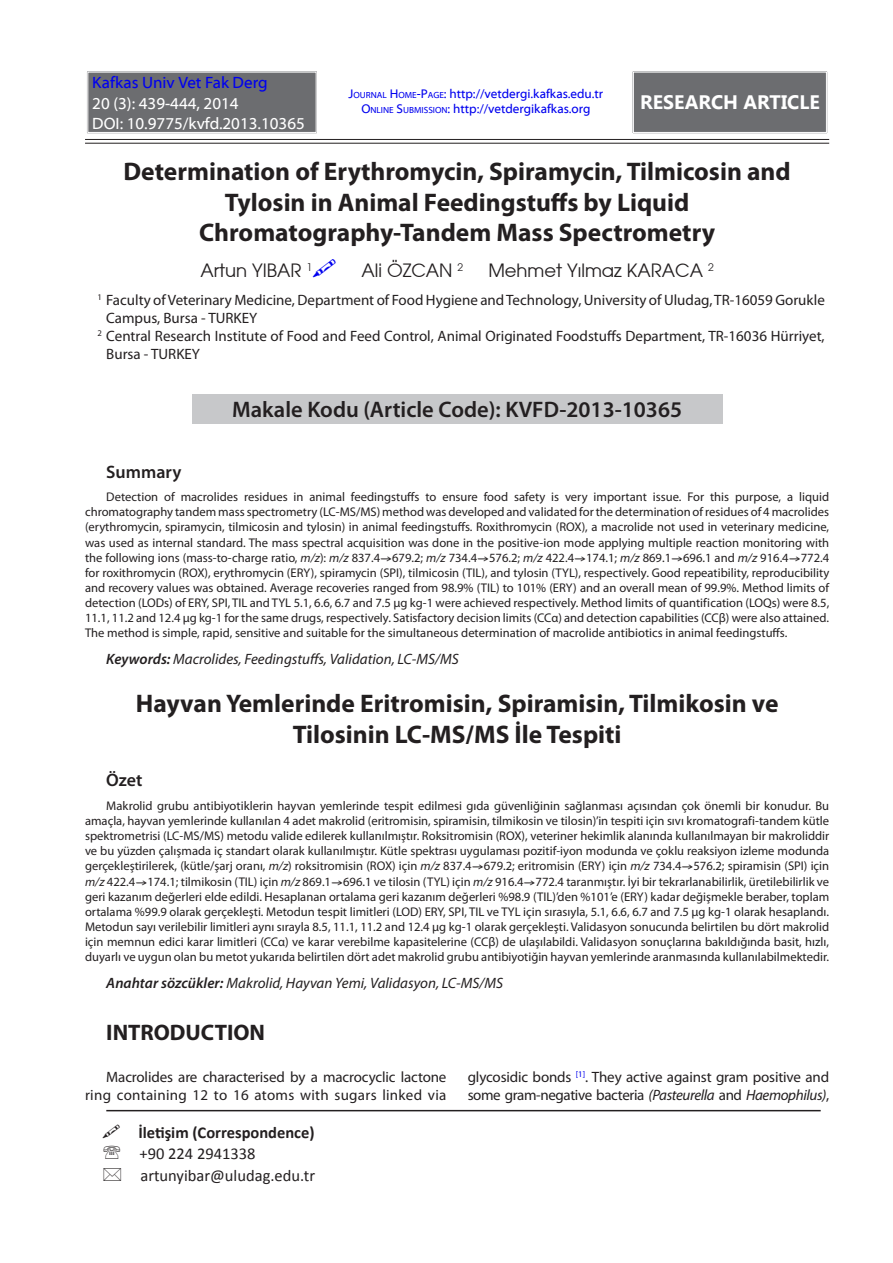
<style>
.page{position:relative;width:893px;height:1263px;background:#fff}
.page>*{position:absolute;margin:0;border:0;box-sizing:border-box;transform-origin:0 0}
.ORIJINAL_BASLIK{font:700 25.5px/30.6px "Myriad Pro";color:#231f20;text-align:center}
.t1{font:600 22.5px "Myriad Pro";color:#231f20}
.ANA_BASLIK{font:700 22.5px "Myriad Pro";color:#231f20}
.t2{font:700 19.5px "Segoe UI";color:#fff}
.t3{font:18px "TR Avalon Plain";color:#231f20}
.t4{font:600 18px "Myriad Pro";color:#231f20}
.t5{font:16.5px "Myriad Web Pro";color:#fff}
.t6{font:16.5px "Calibri";color:#231f20}
.t7{font:700 16.5px "Calibri";color:#231f20}
.t8{font:16.5px "Myriad Web Pro";color:#0000ef}
.METIN{font:15px/18px "Myriad Pro";color:#231f20}
.t9{font:italic 15px "Myriad Pro";color:#231f20}
.t10{font:12.75px "Myriad Web Pro";color:#0000ef}
.SUMMARY_PARAGRAF{font:12.6px/15.1px "Myriad Pro";color:#231f20;text-align:justify}
.t11{font:8.7px "Myriad Pro";color:#231f20}
.s1{font-style:inherit}
.s2{font-size:8.85px}
.s3{font-style:italic}
.s4{font-family:"Segoe Print";font-size:12px}
.s5{font-weight:600}
</style>
<div class="page">
<div style="left:192px;top:394px;width:530px;height:30px;background:#c7c8ca"></div>
<hr style="left:106px;top:1110px;width:715px;height:1px;background:#231f20">
<div style="left:635px;top:74px;width:190px;height:57px;background:#6c6d70"></div>
<div style="left:632px;top:70px;width:196px;height:64px;border:1px solid #fff"></div>
<div style="left:633px;top:72px;width:194px;height:61px;border:1px solid #fff"></div>
<hr style="left:85px;top:139px;width:744px;height:1px;background:#231f20">
<hr style="left:85px;top:143px;width:744px;height:1px;background:#231f20">
<div style="left:90px;top:74px;width:224px;height:57px;background:#6c6d70"></div>
<div style="left:86px;top:70px;width:232px;height:64px;border:1px solid #fff"></div>
<div style="left:88px;top:72px;width:228px;height:61px;border:1px solid #fff"></div>
<p class="t8" style="left:92px;top:73px;width:177px">Kafkas Univ Vet Fak Derg</p>
<p class="t5" style="left:92px;top:95px;width:148px">20 (3): 439-444, 2014</p>
<p class="t5" style="left:92px;top:115px;width:214px">DOI: 10.9775/kvfd.2013.10365</p>
<p class="t10" style="left:349px;top:87px;width:256px"><span class="s1">J</span><span class="s2">OURNAL</span> <span class="s1">H</span><span class="s2">OME</span><span class="s1">-P</span><span class="s2">AGE</span><span class="s1">:</span> http://vetdergi.kafkas.edu.tr</p>
<p class="t10" style="left:361px;top:102px;width:231px"><span class="s1">O</span><span class="s2">NLINE</span> <span class="s1">S</span><span class="s2">UBMISSION</span><span class="s1">:</span> http://vetdergikafkas.org</p>
<p class="t2" style="left:640px;top:89px;width:181px">RESEARCH ARTICLE</p>
<p class="ORIJINAL_BASLIK" style="left:124px;top:155px;width:669px">Determination of Erythromycin, Spiramycin, Tilmicosin and<br>Tylosin in Animal Feedingstuffs by Liquid</p>
<p class="ORIJINAL_BASLIK" style="left:199px;top:217px;width:518px">Chromatography-Tandem Mass Spectrometry</p>
<p class="t3" style="left:200px;top:259px;width:113px">Artun YIBAR <sup>1</sup></p>
<p class="t3" style="left:362px;top:259px;width:103px">Ali ÖZCAN <sup>2</sup></p>
<p class="t3" style="left:488px;top:259px;width:227px">Mehmet Yılmaz KARACA <sup>2</sup></p>
<p class="METIN" style="left:106px;top:290px;width:720px">Faculty of Veterinary Medicine, Department of Food Hygiene and Technology, University of Uludag, TR-16059 Gorukle<br>Campus, Bursa - TURKEY</p>
<p class="METIN" style="left:106px;top:326px;width:720px">Central Research Institute of Food and Feed Control, Animal Originated Foodstuffs Department, TR-16036 Hürriyet,<br>Bursa - TURKEY</p>
<p class="t11" style="left:98px;top:291px;width:6px">1</p>
<p class="t11" style="left:98px;top:327px;width:6px">2</p>
<p class="t1" style="left:232px;top:395px;width:451px">Makale Kodu (Article Code): KVFD-2013-10365</p>
<p class="t4" style="left:106px;top:460px;width:77px">Summary</p>
<p class="SUMMARY_PARAGRAF" style="left:85px;top:489px;width:746px;text-indent:21px">Detection of macrolides residues in animal feedingstuffs to ensure food safety is very important issue. For this purpose, a liquid chromatography tandem mass spectrometry (LC-MS/MS) method was developed and validated for the determination of residues of 4 macrolides (erythromycin, spiramycin, tilmicosin and tylosin) in animal feedingstuffs. Roxithromycin (ROX), a macrolide not used in veterinary medicine, was used as internal standard. The mass spectral acquisition was done in the positive-ion mode applying multiple reaction monitoring with the following ions (mass-to-charge ratio, <span class="s3">m/z</span>): <span class="s3">m/z</span> 837.4<span class="s4">→</span>679.2; <span class="s3">m/z</span> 734.4<span class="s4">→</span>576.2; <span class="s3">m/z</span> 422.4<span class="s4">→</span>174.1; <span class="s3">m/z</span> 869.1<span class="s4">→</span>696.1 and <span class="s3">m/z</span> 916.4<span class="s4">→</span>772.4 for roxithromycin (ROX), erythromycin (ERY), spiramycin (SPI), tilmicosin (TIL), and tylosin (TYL), respectively. Good repeatibility, reproducibility and recovery values was obtained. Average recoveries ranged from 98.9% (TIL) to 101% (ERY) and an overall mean of 99.9%. Method limits of detection (LODs) of ERY, SPI, TIL and TYL 5.1, 6.6, 6.7 and 7.5 µg kg-1 were achieved respectively. Method limits of quantification (LOQs) were 8.5, 11.1, 11.2 and 12.4 µg kg-1 for the same drugs, respectively. Satisfactory decision limits (CCα) and detection capabilities (CCβ) were also attained.<br>The method is simple, rapid, sensitive and suitable for the simultaneous determination of macrolide antibiotics in animal feedingstuffs.</p>
<p class="t9" style="left:106px;top:649px;width:354px"><span class="s5">Keywords:</span> Macrolides, Feedingstuffs, Validation, LC-MS/MS</p>
<p class="ORIJINAL_BASLIK" style="left:136px;top:688px;width:644px">Hayvan Yemlerinde Eritromisin, Spiramisin, Tilmikosin ve</p>
<p class="ORIJINAL_BASLIK" style="left:293px;top:718px;width:330px">Tilosinin LC-MS/MS İle Tespiti</p>
<p class="t4" style="left:106px;top:769px;width:38px">Özet</p>
<p class="SUMMARY_PARAGRAF" style="left:85px;top:798px;width:746px;text-indent:21px">Makrolid grubu antibiyotiklerin hayvan yemlerinde tespit edilmesi gıda güvenliğinin sağlanması açısından çok önemli bir konudur. Bu amaçla, hayvan yemlerinde kullanılan 4 adet makrolid (eritromisin, spiramisin, tilmikosin ve tilosin)’in tespiti için sıvı kromatografi-tandem kütle spektrometrisi (LC-MS/MS) metodu valide edilerek kullanılmıştır. Roksitromisin (ROX), veteriner hekimlik alanında kullanılmayan bir makroliddir ve bu yüzden çalışmada iç standart olarak kullanılmıştır. Kütle spektrası uygulaması pozitif-iyon modunda ve çoklu reaksiyon izleme modunda gerçekleştirilerek, (kütle/şarj oranı, <span class="s3">m/z</span>) roksitromisin (ROX) için <span class="s3">m/z</span> 837.4<span class="s4">→</span>679.2; eritromisin (ERY) için <span class="s3">m/z</span> 734.4<span class="s4">→</span>576.2; spiramisin (SPI) için <span class="s3">m/z</span> 422.4<span class="s4">→</span>174.1; tilmikosin (TIL) için <span class="s3">m/z</span> 869.1<span class="s4">→</span>696.1 ve tilosin (TYL) için <span class="s3">m/z</span> 916.4<span class="s4">→</span>772.4 taranmıştır. İyi bir tekrarlanabilirlik, üretilebilirlik ve geri kazanım değerleri elde edildi. Hesaplanan ortalama geri kazanım değerleri %98.9 (TIL)’den %101’e (ERY) kadar değişmekle beraber, toplam ortalama %99.9 olarak gerçekleşti. Metodun tespit limitleri (LOD) ERY, SPI, TIL ve TYL için sırasıyla, 5.1, 6.6, 6.7 and 7.5 µg kg-1 olarak hesaplandı.<br>Metodun sayı verilebilir limitleri aynı sırayla 8.5, 11.1, 11.2 and 12.4 µg kg-1 olarak gerçekleşti. Validasyon sonucunda belirtilen bu dört makrolid için memnun edici karar limitleri (CCα) ve karar verebilme kapasitelerine (CCβ) de ulaşılabildi. Validasyon sonuçlarına bakıldığında basit, hızlı, duyarlı ve uygun olan bu metot yukarıda belirtilen dört adet makrolid grubu antibiyotiğin hayvan yemlerinde aranmasında kullanılabilmektedir.</p>
<p class="t9" style="left:106px;top:973px;width:398px"><span class="s5">Anahtar sözcükler:</span> Makrolid, Hayvan Yemi, Validasyon, LC-MS/MS</p>
<p class="ANA_BASLIK" style="left:106px;top:1018px;width:160px">INTRODUCTION</p>
<p class="METIN" style="left:85px;top:1067px;width:363px;text-align:right">Macrolides are characterised by a macrocyclic lactone ring containing 12 to 16 atoms with sugars linked via</p>
<p class="METIN" style="left:468px;top:1067px;width:363px">glycosidic bonds <sup>[1]</sup>. They active against gram positive and some gram-negative bacteria <span class="s3">(Pasteurella</span> and <span class="s3">Haemophilus)</span>,</p>
<p class="t7" style="left:138px;top:1122px;width:178px">İletişim (Correspondence)</p>
<p class="t6" style="left:140px;top:1144px;width:118px">+90 224 2941338</p>
<p class="t6" style="left:140px;top:1165px;width:176px">artunyibar@uludag.edu.tr</p>
</div>
